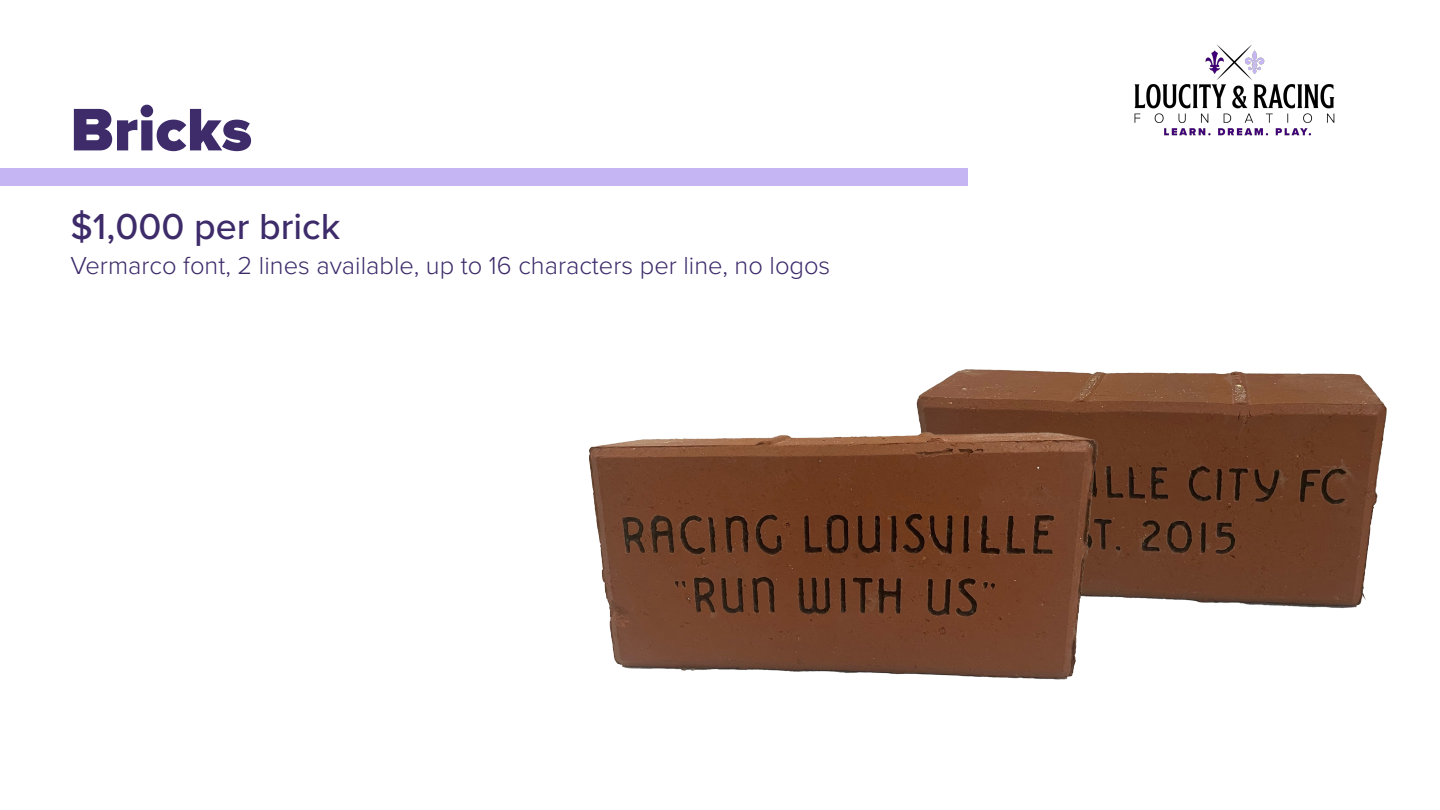
<style>
.page{position:relative;width:1440px;height:810px;background:#fff}
.page>*{position:absolute;margin:0;border:0;box-sizing:border-box;transform-origin:0 0}
.t1{font:900 62.25px "Proxima Nova";color:#3d2b6a}
.t2{font:500 37.5px "Proxima Nova";color:#3d2b6a}
.t3{font:300 25.5px "Proxima Nova";color:#3d2b6a}
</style>
<div class="page">
<img style="left:947px;top:369px;width:440px;height:239px">
<img style="left:589px;top:378px;width:551px;height:302px">
<div style="left:0;top:168px;width:968px;height:18px;background:#c5b5f2"></div>
<img style="left:1134px;top:44px;width:201px;height:92px">
<p class="t1" style="left:70px;top:83px;width:183px">Bricks</p>
<p class="t2" style="left:70px;top:199px;width:271px">$1,000 per brick</p>
<p class="t3" style="left:70px;top:246px;width:761px">Vermarco font, 2 lines available, up to 16 characters per line, no logos</p>
</div>
